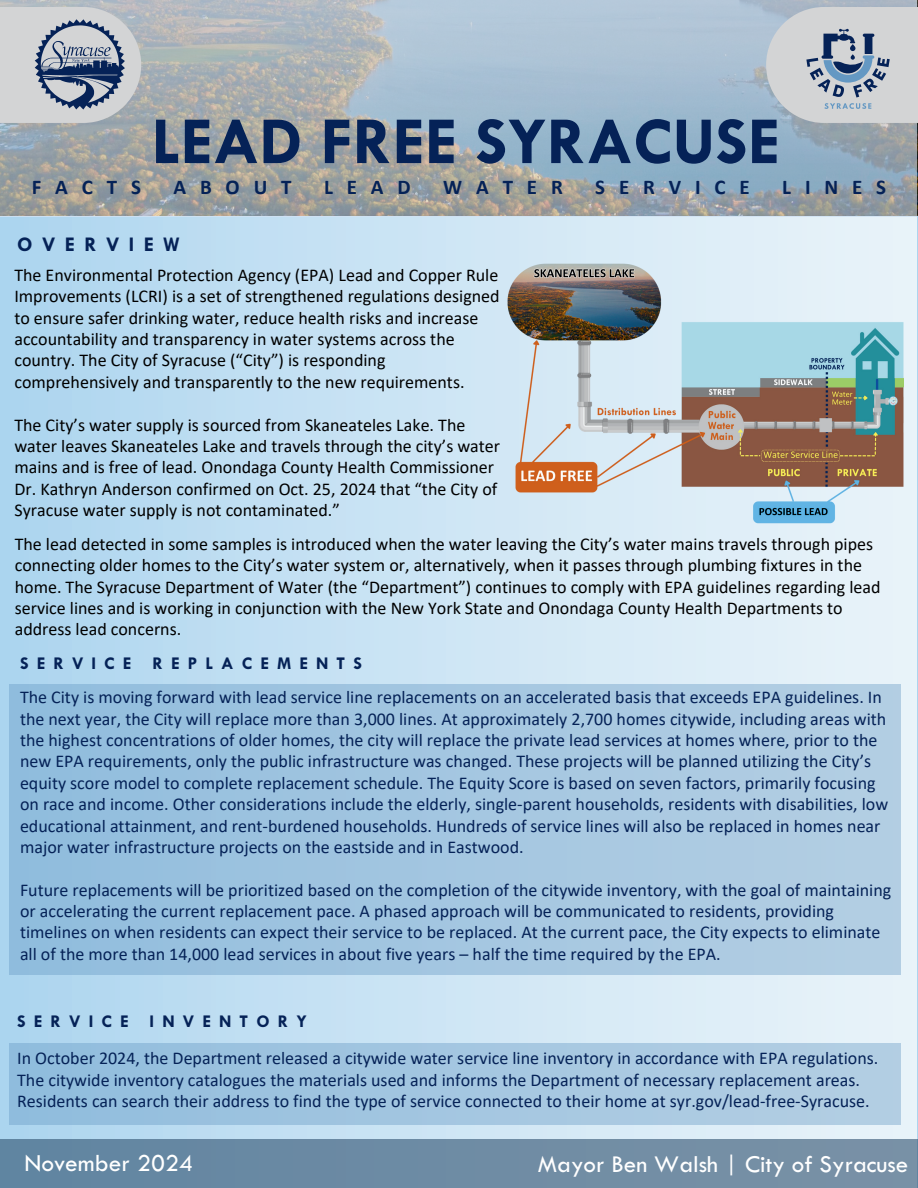
<style>
.page{position:relative;width:918px;height:1188px;background:#fff}
.page>*{position:absolute;margin:0;border:0;box-sizing:border-box;transform-origin:0 0}
.t1{font:700 67.65px "Tw Cen MT Std";color:#052257}
.t2{font:25.35px "Tw Cen MT Std";color:#fff}
.t3{font:25.05px "Tw Cen MT Std";color:#fff}
.t4{font:700 21px "Calibri";letter-spacing:.66em;color:#052257}
.t5{font:700 21px "Tw Cen MT Std";letter-spacing:.45em;color:#052257}
.t6{font:18px/21.5px "Calibri";color:#052257}
.t7{font:18px/21.3px "Calibri";color:#000}
.t8{font:700 18px "Tw Cen MT Std";letter-spacing:.45em;color:#052257}
</style>
<div class="page">
<div style="left:0;top:0;width:918px;height:1188px;background:linear-gradient(to right,#afd6ef,#ebf4fa)"></div>
<div style="left:0;top:1139px;width:918px;height:49px;background:linear-gradient(to right,#6185a1,#7a91a6)"></div>
<div style="left:9px;top:685px;width:892px;height:290px;background:linear-gradient(to right,#91bddd,#b5cfe3)"></div>
<div style="left:9px;top:1043px;width:892px;height:82px;background:linear-gradient(to right,#91bddd,#b5cfe3)"></div>
<svg style="left:0;top:0;width:918px;height:216px;background:#a3b0b9"></svg>
<svg style="left:0;top:7px;width:141px;height:116px;background:#cbcdcf"></svg>
<svg style="left:35px;top:19px;width:90px;height:90px;background:#8d97aa"></svg>
<div style="left:766px;top:7px;width:152px;height:116px;background:#d3d4d5"></div>
<svg style="left:806px;top:29px;width:84px;height:80px"></svg>
<img style="left:507px;top:247px;width:397px;height:306px">
<h1 class="t1" style="left:151px;top:105px;width:630px">LEAD FREE SYRACUSE</h1>
<p class="t4" style="left:32px;top:172px;width:111px">FACTS</p>
<p class="t4" style="left:173px;top:172px;width:120px">ABOUT</p>
<p class="t4" style="left:324px;top:172px;width:88px">LEAD</p>
<p class="t4" style="left:443px;top:172px;width:121px">WATER</p>
<p class="t4" style="left:595px;top:172px;width:156px">SERVICE</p>
<p class="t4" style="left:782px;top:172px;width:105px">LINES</p>
<p class="t5" style="left:17px;top:233px;width:164px">OVERVIEW</p>
<p class="t7" style="left:14px;top:264px;width:487px">The Environmental Protection Agency (EPA) Lead and Copper Rule Improvements (LCRI) is a set of strengthened regulations designed to ensure safer drinking water, reduce health risks and increase accountability and transparency in water systems across the country. The City of Syracuse (“City”) is responding comprehensively and transparently to the new requirements.</p>
<p class="t7" style="left:14px;top:413px;width:487px">The City’s water supply is sourced from Skaneateles Lake. The water leaves Skaneateles Lake and travels through the city’s water mains and is free of lead. Onondaga County Health Commissioner Dr. Kathryn Anderson confirmed on Oct. 25, 2024 that “the City of Syracuse water supply is not contaminated.”</p>
<p class="t7" style="left:15px;top:533px;width:867px">The lead detected in some samples is introduced when the water leaving the City’s water mains travels through pipes connecting older homes to the City’s water system or, alternatively, when it passes through plumbing fixtures in the home. The Syracuse Department of Water (the “Department”) continues to comply with EPA guidelines regarding lead service lines and is working in conjunction with the New York State and Onondaga County Health Departments to address lead concerns.</p>
<p class="t8" style="left:20px;top:654px;width:343px">SERVICE REPLACEMENTS</p>
<p class="t6" style="left:20px;top:686px;width:870px">The City is moving forward with lead service line replacements on an accelerated basis that exceeds EPA guidelines. In the next year, the City will replace more than 3,000 lines. At approximately 2,700 homes citywide, including areas with the highest concentrations of older homes, the city will replace the private lead services at homes where, prior to the new EPA requirements, only the public infrastructure was changed. These projects will be planned utilizing the City’s equity score model to complete replacement schedule. The Equity Score is based on seven factors, primarily focusing on race and income. Other considerations include the elderly, single-parent households, residents with disabilities, low educational attainment, and rent-burdened households. Hundreds of service lines will also be replaced in homes near major water infrastructure projects on the eastside and in Eastwood.</p>
<p class="t6" style="left:20px;top:879px;width:873px">Future replacements will be prioritized based on the completion of the citywide inventory, with the goal of maintaining or accelerating the current replacement pace. A phased approach will be communicated to residents, providing timelines on when residents can expect their service to be replaced. At the current pace, the City expects to eliminate all of the more than 14,000 lead services in about five years – half the time required by the EPA.</p>
<p class="t8" style="left:17px;top:1012px;width:291px">SERVICE INVENTORY</p>
<p class="t6" style="left:17px;top:1047px;width:863px">In October 2024, the Department released a citywide water service line inventory in accordance with EPA regulations.<br>The citywide inventory catalogues the materials used and informs the Department of necessary replacement areas.<br>Residents can search their address to find the type of service connected to their home at syr.gov/lead-free-Syracuse.</p>
<h2 class="t2" style="left:24px;top:1150px;width:170px">November 2024</h2>
<h3 class="t3" style="left:538px;top:1151px;width:372px">Mayor Ben Walsh | City of Syracuse</h3>
</div>
